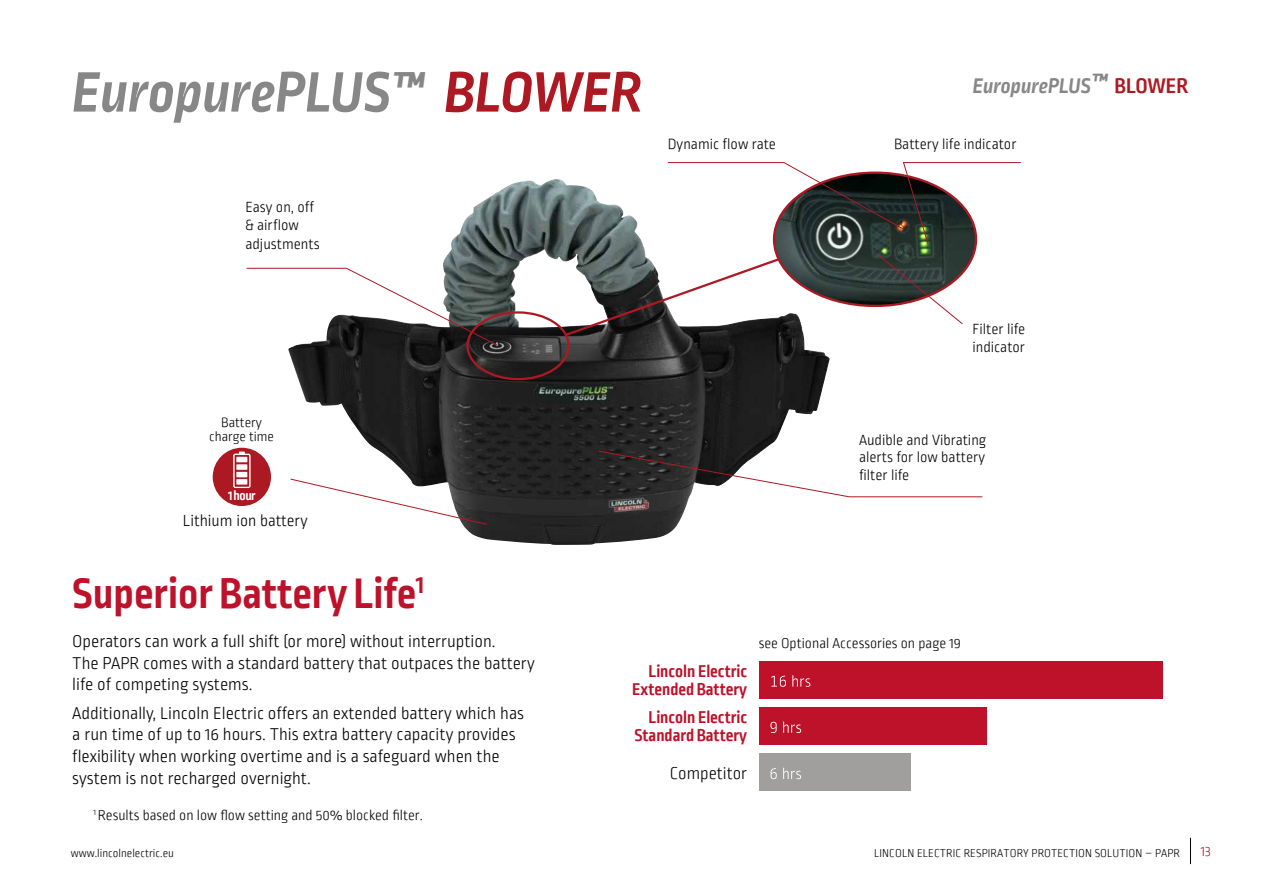
<style>
.page{position:relative;width:1263px;height:893px;background:#fff}
.page>*{position:absolute;margin:0;border:0;box-sizing:border-box;transform-origin:0 0}
.t1{font:italic 700 60px "Ropa Sans PTT";color:#878787}
.t2{font:700 45px "Ropa Sans Pro";color:#bd122a}
.t3{font:italic 700 22.2px "Ropa Sans PTT";color:#878787}
.t4{font:300 18px/21.6px "Ropa Sans Pro";color:#000}
.t5{font:700 18px/18px "Ropa Sans PTT";color:#bd122a;text-align:right}
.t6{font:300 18px "Ropa Sans PTT";color:#000}
.t7{font:300 16.95px "Ropa Sans Pro";color:#000}
.t8{font:300 15.45px/17.7px "Ropa Sans Pro";color:#000}
.t9{font:300 15px "Ropa Sans PTT";color:#000}
.t10{font:300 15px "Ropa Sans PTT";color:#bd122a}
.t11{font:300 14.1px/14.4px "Ropa Sans PTT";color:#000;text-align:center}
.t12{font:700 14.1px "Ropa Sans PTT";color:#fff}
.t13{font:300 12px "Ropa Sans PTT";letter-spacing:.01em;color:#000}
.s1{font-size:45px}
.s2{color:#ad1923}
.s3{font-style:normal;color:#ad1923}
</style>
<div class="page">
<img style="left:288px;top:180px;width:542px;height:365px">
<div style="left:466px;top:311px;width:104px;height:69px;border:2px solid #ad1923;border-radius:50%"></div>
<svg style="left:598px;top:450px;width:385px;height:47px"></svg>
<svg style="left:290px;top:478px;width:197px;height:47px"></svg>
<svg style="left:562px;top:162px;width:459px;height:176px"></svg>
<svg style="left:246px;top:268px;width:252px;height:78px"></svg>
<div style="left:213px;top:448px;width:58px;height:58px;background:#ad1923;border-radius:50%"></div>
<svg style="left:233px;top:452px;width:18px;height:36px"></svg>
<svg style="left:235px;top:455px;width:14px;height:32px"></svg>
<div style="left:236px;top:464px;width:11px;height:6px;background:#fff"></div>
<div style="left:236px;top:472px;width:11px;height:5px;background:#fff"></div>
<div style="left:236px;top:479px;width:11px;height:6px;background:#fff"></div>
<div style="left:236px;top:457px;width:11px;height:5px;background:#fff"></div>
<div style="left:760px;top:661px;width:403px;height:38px;background:#bd122a"></div>
<svg style="left:771px;top:675px;width:39px;height:12px"></svg>
<div style="left:760px;top:707px;width:227px;height:38px;background:#bd122a"></div>
<svg style="left:770px;top:721px;width:31px;height:12px"></svg>
<div style="left:760px;top:754px;width:151px;height:37px;background:#a19e9e"></div>
<svg style="left:771px;top:768px;width:30px;height:11px"></svg>
<svg style="left:1190px;top:838px;width:1px;height:26px"></svg>
<h1 class="t1" style="left:72px;top:57px;width:571px">EuropurePLUS<span class="s1">™</span> <span class="s2">BLOWER</span></h1>
<p class="t8" style="left:245px;top:198px;width:76px;line-height:18.9px">Easy on, off &amp; airflow adjustments</p>
<p class="t8" style="left:668px;top:136px;width:110px">Dynamic flow rate</p>
<p class="t11" style="left:209px;top:416px;width:66px">Battery charge time</p>
<p class="t12" style="left:228px;top:488px;width:29px">1 hour</p>
<p class="t7" style="left:183px;top:512px;width:127px">Lithium ion battery</p>
<h2 class="t2" style="left:72px;top:568px;width:353px">Superior Battery Life<sup>1</sup></h2>
<p class="t3" style="left:973px;top:73px;width:217px">EuropurePLUS™ <span class="s3">BLOWER</span></p>
<p class="t8" style="left:894px;top:136px;width:124px">Battery life indicator</p>
<p class="t8" style="left:972px;top:321px;width:54px">Filter life indicator</p>
<p class="t8" style="left:859px;top:432px;width:129px;text-align:justify">Audible and Vibrating alerts for low battery filter life</p>
<p class="t4" style="left:72px;top:632px;width:464px">Operators can work a full shift (or more) without interruption.<br>The PAPR comes with a standard battery that outpaces the battery life of competing systems.</p>
<p class="t4" style="left:72px;top:703px;width:453px">Additionally, Lincoln Electric offers an extended battery which has a run time of up to 16 hours. This extra battery capacity provides flexibility when working overtime and is a safeguard when the system is not recharged overnight.</p>
<p class="t9" style="left:94px;top:808px;width:331px"><sup>1</sup> Results based on low flow setting and 50% blocked filter.</p>
<p class="t5" style="left:632px;top:663px;width:116px">Lincoln Electric<br>Extended Battery</p>
<p class="t5" style="left:634px;top:709px;width:114px">Lincoln Electric<br>Standard Battery</p>
<p class="t6" style="left:670px;top:763px;width:79px">Competitor</p>
<p class="t9" style="left:759px;top:636px;width:203px">see Optional Accessories on page 19</p>
<p class="t13" style="left:71px;top:847px;width:104px">www.lincolnelectric.eu</p>
<p class="t13" style="left:874px;top:847px;width:307px">LINCOLN ELECTRIC RESPIRATORY PROTECTION SOLUTION – PAPR</p>
<p class="t10" style="left:1201px;top:843px;width:12px">13</p>
</div>
